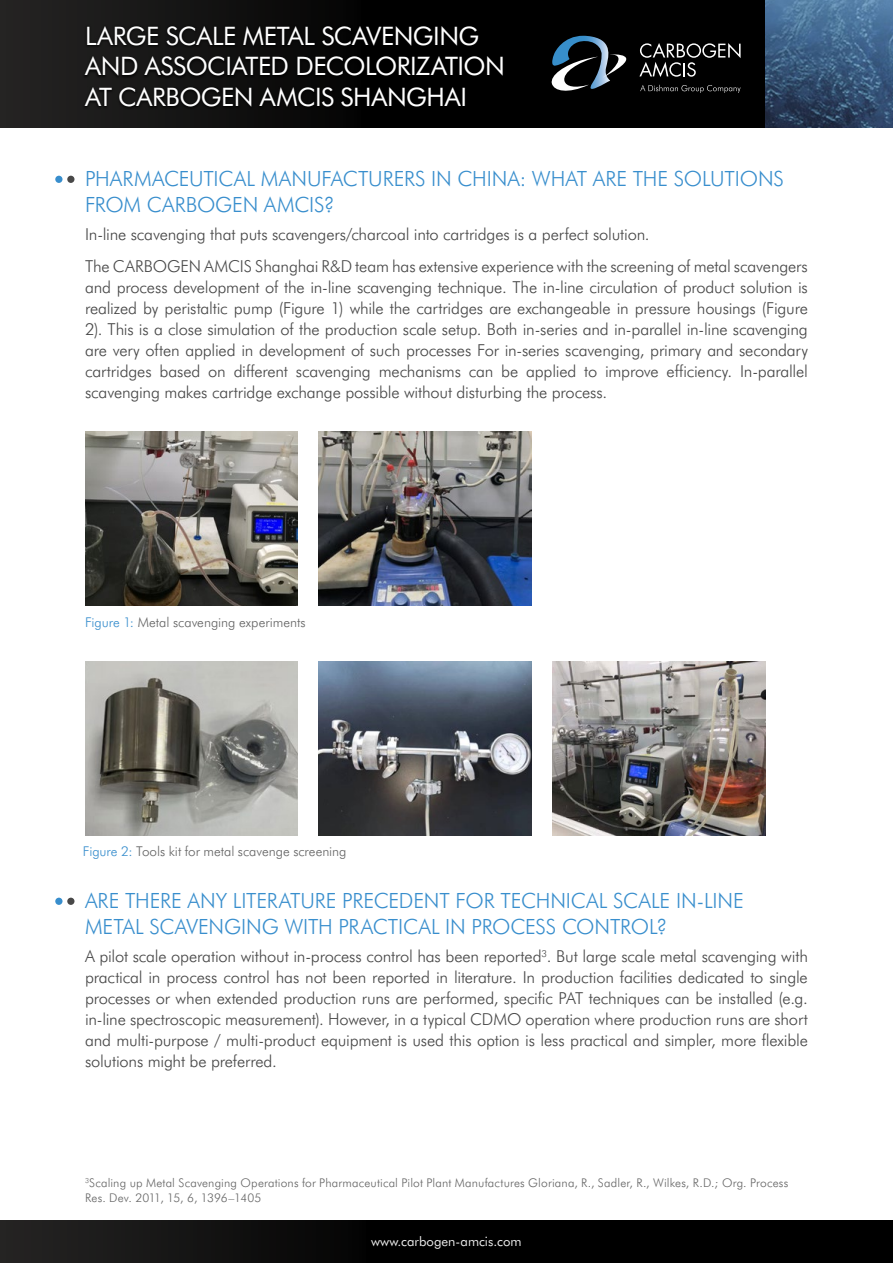
<style>
.page{position:relative;width:893px;height:1263px;background:#fff}
.page>*{position:absolute;margin:0;border:0;box-sizing:border-box;transform-origin:0 0}
.t1{font:25.5px/30.6px "Futura BT";letter-spacing:-.02em;color:#fff}
.t2{font:300 21px/25.2px "Futura BT";letter-spacing:-.005em;color:#388ecd}
.t3{font:300 16.5px/21px "Futura BT";letter-spacing:-.01em;color:#484848;text-align:justify}
.t4{font:300 13.5px "Futura BT";color:#656565}
.t5{font:13.05px "Futura BT";color:#ebebeb}
.t6{font:300 12px/15px "Futura BT";letter-spacing:.015em;color:#656565}
.s1{color:#388ecd}
</style>
<div class="page">
<svg style="left:0;top:0;width:765px;height:128px;background:#0b0a0a"></svg>
<img style="left:765px;top:0;width:128px;height:128px">
<svg style="left:549px;top:36px;width:192px;height:62px;background:#23272b"></svg>
<div style="left:82px;top:23px;width:423px;height:87px;background:#000;opacity:.7"></div>
<div style="left:0;top:1220px;width:893px;height:43px;background:linear-gradient(to right,#1b1a19,#000)"></div>
<div style="left:67px;top:176px;width:8px;height:7px;background:#484848;border-radius:50%"></div>
<div style="left:55px;top:176px;width:8px;height:7px;background:#388ecd;border-radius:50%"></div>
<div style="left:67px;top:898px;width:8px;height:7px;background:#484848;border-radius:50%"></div>
<div style="left:55px;top:898px;width:8px;height:7px;background:#388ecd;border-radius:50%"></div>
<img style="left:85px;top:432px;width:213px;height:174px">
<img style="left:85px;top:661px;width:213px;height:175px">
<img style="left:319px;top:432px;width:212px;height:174px">
<img style="left:319px;top:661px;width:212px;height:175px">
<img style="left:553px;top:661px;width:212px;height:175px">
<h1 class="t1" style="left:85px;top:19px;width:421px">LARGE SCALE METAL SCAVENGING<br>AND ASSOCIATED DECOLORIZATION<br>AT CARBOGEN AMCIS SHANGHAI</h1>
<p class="t2" style="left:85px;top:166px;width:700px">PHARMACEUTICAL MANUFACTURERS IN CHINA: WHAT ARE THE SOLUTIONS<br>FROM CARBOGEN AMCIS?</p>
<p class="t3" style="left:85px;top:218px;width:724px;line-height:31.7px">In-line scavenging that puts scavengers/charcoal into cartridges is a perfect solution.<br>The CARBOGEN AMCIS Shanghai R&amp;D team has extensive experience with the screening of metal scavengers</p>
<p class="t3" style="left:85px;top:276px;width:724px">and process development of the in-line scavenging technique. The in-line circulation of product solution is realized by peristaltic pump (Figure 1) while the cartridges are exchangeable in pressure housings (Figure 2). This is a close simulation of the production scale setup. Both in-series and in-parallel in-line scavenging are very often applied in development of such processes For in-series scavenging, primary and secondary cartridges based on different scavenging mechanisms can be applied to improve efficiency. In-parallel scavenging makes cartridge exchange possible without disturbing the process.</p>
<p class="t4" style="left:85px;top:613px;width:222px"><span class="s1">Figure 1:</span> Metal scavenging experiments</p>
<p class="t4" style="left:83px;top:842px;width:265px"><span class="s1">Figure 2:</span> Tools kit for metal scavenge screening</p>
<p class="t2" style="left:85px;top:887px;width:660px">ARE THERE ANY LITERATURE PRECEDENT FOR TECHNICAL SCALE IN-LINE<br>METAL SCAVENGING WITH PRACTICAL IN PROCESS CONTROL?</p>
<p class="t3" style="left:85px;top:945px;width:724px">A pilot scale operation without in-process control has been reported<sup>3</sup>. But large scale metal scavenging with practical in process control has not been reported in literature. In production facilities dedicated to single processes or when extended production runs are performed, specific PAT techniques can be installed (e.g. in-line spectroscopic measurement). However, in a typical CDMO operation where production runs are short and multi-purpose / multi-product equipment is used this option is less practical and simpler, more flexible solutions might be preferred.</p>
<p class="t6" style="left:85px;top:1175px;width:705px"><sup>3</sup>Scaling up Metal Scavenging Operations for Pharmaceutical Pilot Plant Manufactures Gloriana, R., Sadler, R., Wilkes, R.D.; Org. Process<br>Res. Dev. 2011, 15, 6, 1396–1405</p>
<p class="t5" style="left:371px;top:1233px;width:152px">www.carbogen-amcis.com</p>
</div>
